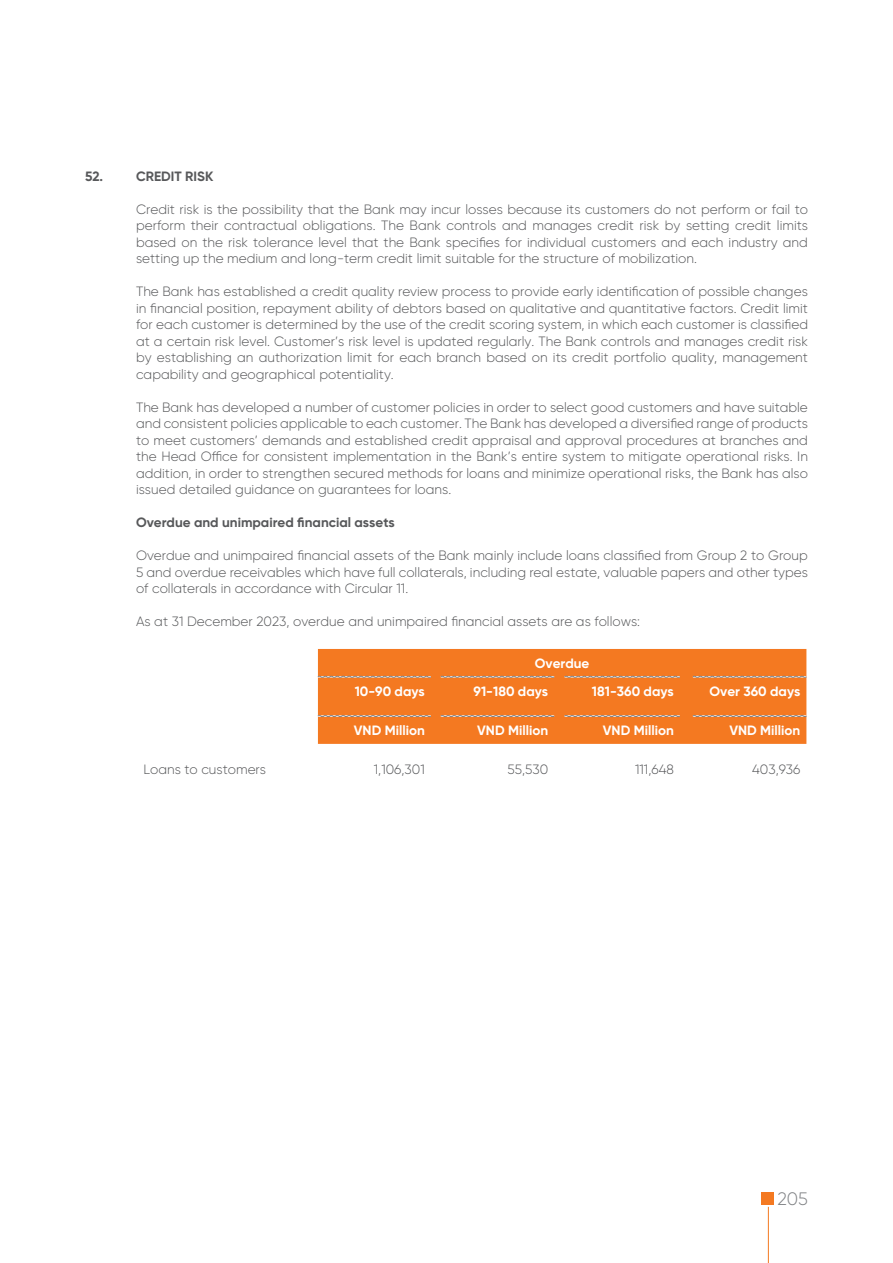
<style>
.page{position:relative;width:893px;height:1263px;background:#fff}
.page>*{position:absolute;margin:0;border:0;box-sizing:border-box;transform-origin:0 0}
.t1{font:300 18px "SVN Gilroy";color:#808285}
.vy_Tieu_de{font:300 13.5px/16.5px "SVN Gilroy";color:#57585a;text-align:justify}
.vy_Tieu_de-2{font:700 13.5px "SVN Gilroy";color:#fff}
.vy_Tieu_de-3{font:700 13.5px "SVN Gilroy";color:#57585a}
</style>
<div class="page">
<div style="left:761px;top:1192px;width:13px;height:13px;background:#f47921"></div>
<hr style="left:768px;top:1207px;width:1px;height:56px;background:#f47921">
<div style="left:318px;top:649px;width:488px;height:95px;background:#f47921"></div>
<svg style="left:317px;top:675px;width:114px;height:3px"></svg>
<svg style="left:440px;top:675px;width:115px;height:3px"></svg>
<svg style="left:564px;top:675px;width:116px;height:3px"></svg>
<svg style="left:692px;top:675px;width:115px;height:3px"></svg>
<svg style="left:317px;top:715px;width:114px;height:2px"></svg>
<svg style="left:440px;top:715px;width:115px;height:2px"></svg>
<svg style="left:564px;top:715px;width:116px;height:2px"></svg>
<svg style="left:692px;top:715px;width:115px;height:2px"></svg>
<p class="vy_Tieu_de-3" style="left:85px;top:166px;width:20px">52.</p>
<p class="vy_Tieu_de-3" style="left:136px;top:166px;width:79px">CREDIT RISK</p>
<p class="vy_Tieu_de" style="left:136px;top:200px;width:673px">Credit risk is the possibility that the Bank may incur losses because its customers do not perform or fail to perform their contractual obligations. The Bank controls and manages credit risk by setting credit limits based on the risk tolerance level that the Bank specifies for individual customers and each industry and setting up the medium and long-term credit limit suitable for the structure of mobilization.</p>
<p class="vy_Tieu_de" style="left:136px;top:283px;width:673px">The Bank has established a credit quality review process to provide early identification of possible changes in financial position, repayment ability of debtors based on qualitative and quantitative factors. Credit limit for each customer is determined by the use of the credit scoring system, in which each customer is classified at a certain risk level. Customer’s risk level is updated regularly. The Bank controls and manages credit risk by establishing an authorization limit for each branch based on its credit portfolio quality, management capability and geographical potentiality.</p>
<p class="vy_Tieu_de" style="left:136px;top:398px;width:673px">The Bank has developed a number of customer policies in order to select good customers and have suitable and consistent policies applicable to each customer. The Bank has developed a diversified range of products to meet customers’ demands and established credit appraisal and approval procedures at branches and the Head Office for consistent implementation in the Bank’s entire system to mitigate operational risks. In addition, in order to strengthen secured methods for loans and minimize operational risks, the Bank has also issued detailed guidance on guarantees for loans.</p>
<p class="vy_Tieu_de-3" style="left:136px;top:513px;width:260px">Overdue and unimpaired financial assets</p>
<p class="vy_Tieu_de" style="left:136px;top:547px;width:673px">Overdue and unimpaired financial assets of the Bank mainly include loans classified from Group 2 to Group 5 and overdue receivables which have full collaterals, including real estate, valuable papers and other types of collaterals in accordance with Circular 11.</p>
<p class="vy_Tieu_de" style="left:136px;top:613px;width:506px">As at 31 December 2023, overdue and unimpaired financial assets are as follows:</p>
<p class="vy_Tieu_de-2" style="left:535px;top:654px;width:56px">Overdue</p>
<p class="vy_Tieu_de-2" style="left:355px;top:681px;width:72px">10-90 days</p>
<p class="vy_Tieu_de-2" style="left:474px;top:681px;width:76px">91-180 days</p>
<p class="vy_Tieu_de-2" style="left:592px;top:681px;width:83px">181-360 days</p>
<p class="vy_Tieu_de-2" style="left:709px;top:681px;width:92px">Over 360 days</p>
<p class="vy_Tieu_de-2" style="left:354px;top:721px;width:72px">VND Million</p>
<p class="vy_Tieu_de-2" style="left:477px;top:721px;width:72px">VND Million</p>
<p class="vy_Tieu_de-2" style="left:603px;top:721px;width:72px">VND Million</p>
<p class="vy_Tieu_de-2" style="left:729px;top:721px;width:72px">VND Million</p>
<p class="vy_Tieu_de" style="left:143px;top:760px;width:124px">Loans to customers</p>
<p class="vy_Tieu_de" style="left:374px;top:760px;width:53px">1,106,301</p>
<p class="vy_Tieu_de" style="left:507px;top:760px;width:42px">55,530</p>
<p class="vy_Tieu_de" style="left:635px;top:760px;width:40px">111,648</p>
<p class="vy_Tieu_de" style="left:752px;top:760px;width:50px">403,936</p>
<h1 class="t1" style="left:777px;top:1186px;width:32px">205</h1>
</div>
